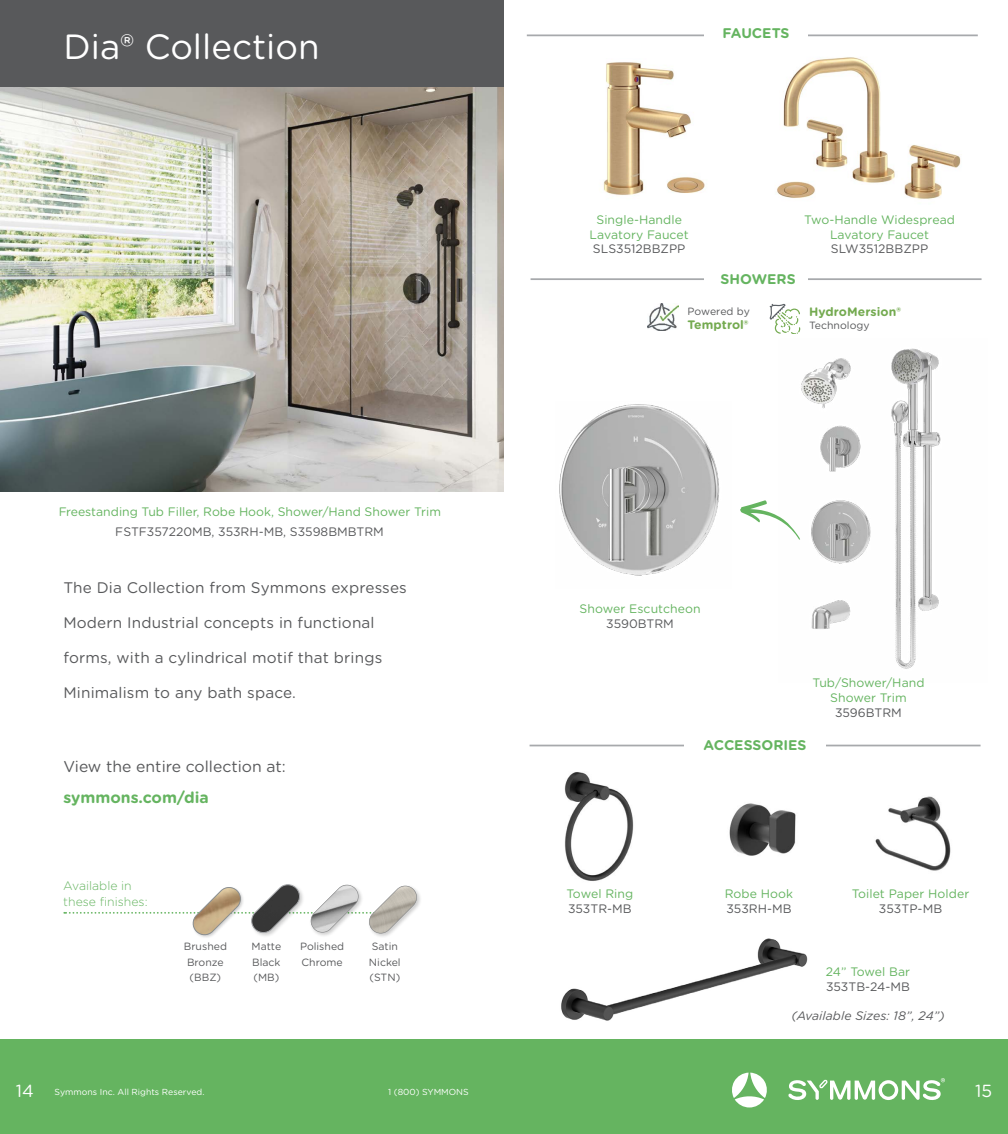
<style>
.page{position:relative;width:1008px;height:1134px;background:#fff}
.page>*{position:absolute;margin:0;border:0;box-sizing:border-box;transform-origin:0 0}
.t1{font:35px "Gotham Rounded";color:#fff}
.t2{font:17.5px "Gotham Rounded";color:#fff}
.t3{font:15.75px "Gotham Rounded";color:#58595b}
.t4{font:700 15.75px "Gotham Rounded";color:#65b460}
.t5{font:15.4px "Gotham Rounded";letter-spacing:.01em;color:#58595b}
.t6{font:700 14px "Gotham Rounded";color:#65b460}
.t7{font:12.25px/14.7px "Gotham Rounded";letter-spacing:.005em;color:#65b460;text-align:center}
.t8{font:12.25px "Gotham Rounded";color:#58595b}
.t9{font:300 12.25px/15.8px "Gotham Rounded";color:#65b460}
.t10{font:italic 12.25px "Gotham Rounded";letter-spacing:.005em;color:#58595b}
.t11{font:700 12.25px "Gotham Rounded";letter-spacing:.005em;color:#74aa50}
.t12{font:12.25px "Gotham Rounded";letter-spacing:-.015em;color:#65b460}
.t13{font:10.5px/15.8px "Gotham Rounded";color:#58595b}
.t14{font:8.75px "Gotham Rounded";color:#fff}
.s1{font-size:17.5px}
</style>
<div class="page">
<div style="left:0;top:1040px;width:1008px;height:94px;background:#65b460"></div>
<svg style="left:788px;top:1078px;width:157px;height:22px"></svg>
<svg style="left:732px;top:1073px;width:35px;height:35px"></svg>
<img style="left:0;top:87px;width:504px;height:404px">
<div style="left:367px;top:884px;width:55px;height:55px;background:#000;opacity:.2"></div>
<div style="left:192px;top:886px;width:53px;height:53px;background:#000;opacity:.2"></div>
<svg style="left:64px;top:884px;width:354px;height:52px"></svg>
<div style="left:0;top:0;width:504px;height:87px;background:#58595b"></div>
<img style="left:729px;top:803px;width:67px;height:53px">
<img style="left:561px;top:938px;width:247px;height:83px">
<img style="left:875px;top:796px;width:76px;height:75px">
<img style="left:564px;top:772px;width:70px;height:109px">
<img style="left:603px;top:62px;width:102px;height:133px">
<img style="left:783px;top:57px;width:178px;height:143px">
<img style="left:801px;top:348px;width:140px;height:321px">
<hr style="left:527px;top:35px;width:451px;height:1px;background:#a7a9ac">
<div style="left:704px;top:27px;width:104px;height:18px;background:#fff"></div>
<hr style="left:530px;top:745px;width:451px;height:1px;background:#a7a9ac">
<div style="left:684px;top:739px;width:142px;height:18px;background:#fff"></div>
<img style="left:559px;top:404px;width:161px;height:172px">
<svg style="left:740px;top:500px;width:60px;height:40px"></svg>
<img style="left:648px;top:303px;width:31px;height:28px">
<hr style="left:531px;top:278px;width:451px;height:2px;background:#a7a9ac">
<div style="left:704px;top:273px;width:104px;height:18px;background:#fff"></div>
<svg style="left:770px;top:304px;width:30px;height:30px"></svg>
<img style="left:777px;top:176px;width:45px;height:24px">
<h1 class="t1" style="left:63px;top:23px;width:258px">Dia® Collection</h1>
<p class="t7" style="left:58px;top:504px;width:385px">Freestanding Tub Filler, Robe Hook, Shower/Hand Shower Trim</p>
<p class="t8" style="left:115px;top:523px;width:270px">FSTF357220MB, 353RH-MB, S3598BMBTRM</p>
<p class="t5" style="left:63px;top:577px;width:345px">The Dia Collection from Symmons expresses</p>
<p class="t5" style="left:63px;top:612px;width:313px">Modern Industrial concepts in functional</p>
<p class="t5" style="left:63px;top:647px;width:320px">forms, with a cylindrical motif that brings</p>
<p class="t5" style="left:63px;top:682px;width:234px">Minimalism to any bath space.</p>
<p class="t3" style="left:63px;top:756px;width:224px">View the entire collection at:</p>
<p class="t4" style="left:63px;top:786px;width:147px">symmons.com/dia</p>
<p class="t9" style="left:63px;top:878px;width:86px">Available in these finishes:</p>
<p class="t13" style="left:184px;top:938px;width:45px;text-align:center">Brushed<br>Bronze (BBZ)</p>
<p class="t13" style="left:252px;top:938px;width:31px;text-align:justify">Matte Black (MB)</p>
<p class="t13" style="left:300px;top:938px;width:46px">Polished<br>Chrome</p>
<p class="t13" style="left:369px;top:938px;width:33px">Satin<br>Nickel (STN)</p>
<p class="t6" style="left:723px;top:23px;width:68px">FAUCETS</p>
<p class="t7" style="left:590px;top:212px;width:101px">Single-Handle<br>Lavatory Faucet</p>
<p class="t8" style="left:593px;top:241px;width:94px">SLS3512BBZPP</p>
<p class="t6" style="left:721px;top:269px;width:77px">SHOWERS</p>
<p class="t13" style="left:688px;top:303px;width:64px">Powered by</p>
<p class="t11" style="left:688px;top:316px;width:62px">Temptrol®</p>
<p class="t7" style="left:804px;top:212px;width:152px">Two-Handle Widespread<br>Lavatory Faucet</p>
<p class="t8" style="left:831px;top:241px;width:99px">SLW3512BBZPP</p>
<p class="t11" style="left:809px;top:303px;width:93px">HydroMersion®</p>
<p class="t13" style="left:809px;top:317px;width:62px">Technology</p>
<p class="t7" style="left:580px;top:601px;width:123px">Shower Escutcheon</p>
<p class="t8" style="left:606px;top:615px;width:69px">3590BTRM</p>
<p class="t7" style="left:812px;top:675px;width:114px">Tub/Shower/Hand<br>Shower Trim</p>
<p class="t8" style="left:835px;top:704px;width:68px">3596BTRM</p>
<p class="t7" style="left:567px;top:886px;width:68px">Towel Ring</p>
<p class="t8" style="left:568px;top:900px;width:65px">353TR-MB</p>
<p class="t6" style="left:704px;top:735px;width:104px">ACCESSORIES</p>
<p class="t7" style="left:725px;top:886px;width:70px">Robe Hook</p>
<p class="t8" style="left:726px;top:900px;width:67px">353RH-MB</p>
<p class="t7" style="left:852px;top:886px;width:119px">Toilet Paper Holder</p>
<p class="t8" style="left:879px;top:900px;width:65px">353TP-MB</p>
<p class="t12" style="left:826px;top:964px;width:86px">24” Towel Bar</p>
<p class="t8" style="left:826px;top:978px;width:85px">353TB-24-MB</p>
<p class="t10" style="left:791px;top:1008px;width:155px">(Available Sizes: 18”, 24”)</p>
<p class="t14" style="left:16px;top:1086px;width:190px"><span class="s1">14</span> Symmons Inc. All Rights Reserved.</p>
<p class="t14" style="left:388px;top:1086px;width:82px">1 (800) SYMMONS</p>
<h2 class="t2" style="left:975px;top:1079px;width:18px">15</h2>
</div>
